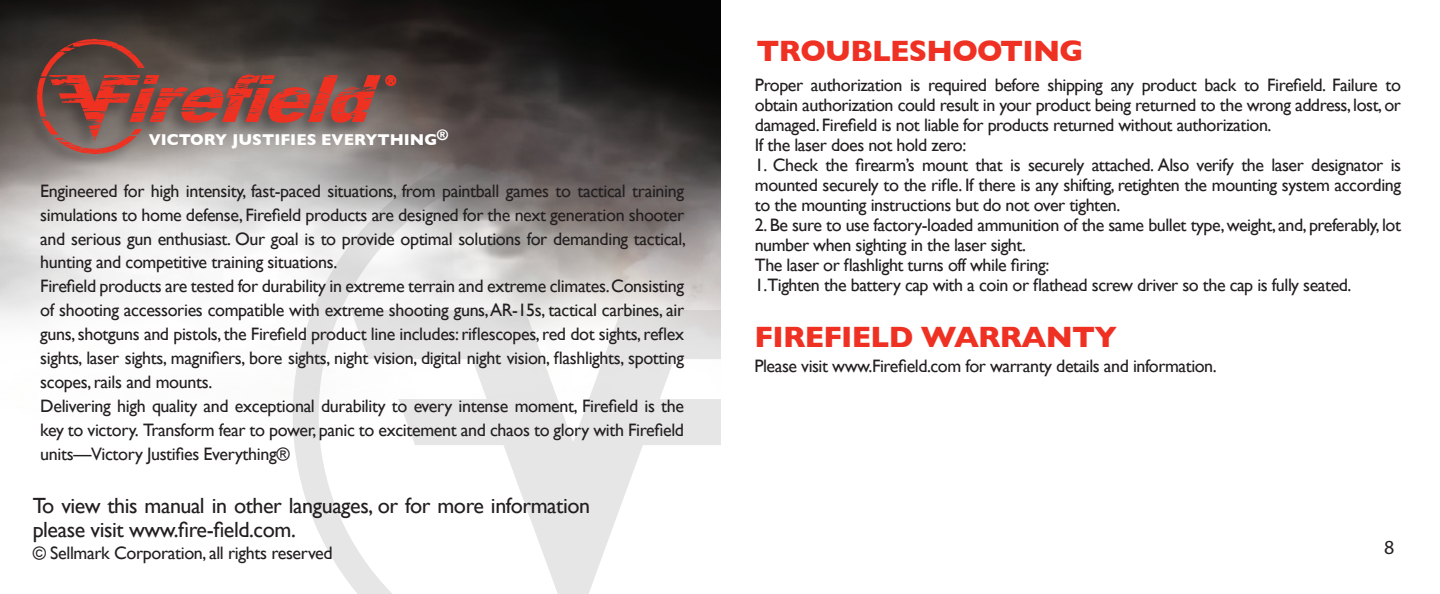
<style>
.page{position:relative;width:1440px;height:594px;background:#fff}
.page>*{position:absolute;margin:0;border:0;box-sizing:border-box;transform-origin:0 0}
.t1{font:700 30px "Gill Sans";letter-spacing:-.025em;color:#ef3124}
.t2{font:22px/24px "Gill Sans";letter-spacing:-.02em;color:#231f20}
.t3{font:20px "Myriad Pro";color:#231f20}
.t4{font:18px/24px "Gill Sans";letter-spacing:-.02em;color:#231f20}
.t5{font:700 16px "Gill Sans";color:#fff}
.t6{font:800 13.6px "Gill Sans";color:#ef3122}
</style>
<div class="page">
<svg style="left:351px;top:538px;width:258px;height:56px"></svg>
<img style="left:0;top:0;width:720px;height:538px">
<div style="left:19px;top:34px;width:380px;height:136px;background:#231f20;opacity:.5"></div>
<svg style="left:37px;top:39px;width:359px;height:115px;background:#82554f"></svg>
<p class="t6" style="left:386px;top:72px;width:11px">®</p>
<p class="t5" style="left:149px;top:127px;width:301px">VICTORY JUSTIFIES EVERYTHING<sup>®</sup></p>
<p class="t4" style="left:40px;top:178px;width:647px">Engineered for high intensity, fast-paced situations, from paintball games to tactical training simulations to home defense, Firefield products are designed for the next generation shooter and serious gun enthusiast. Our goal is to provide optimal solutions for demanding tactical, hunting and competitive training situations.<br>Firefield products are tested for durability in extreme terrain and extreme climates. Consisting of shooting accessories compatible with extreme shooting guns, AR-15s, tactical carbines, air guns, shotguns and pistols, the Firefield product line includes: riflescopes, red dot sights, reflex sights, laser sights, magnifiers, bore sights, night vision, digital night vision, flashlights, spotting scopes, rails and mounts.<br>Delivering high quality and exceptional durability to every intense moment, Firefield is the key to victory. Transform fear to power, panic to excitement and chaos to glory with Firefield units—Victory Justifies Everything®</p>
<p class="t2" style="left:33px;top:494px;width:559px">To view this manual in other languages, or for more information please visit www.fire-field.com.</p>
<p class="t4" style="left:33px;top:541px;width:302px">© Sellmark Corporation, all rights reserved</p>
<h1 class="t1" style="left:756px;top:27px;width:329px">TROUBLESHOOTING</h1>
<p class="t4" style="left:755px;top:75px;width:648px;line-height:20px">Proper authorization is required before shipping any product back to Firefield. Failure to obtain authorization could result in your product being returned to the wrong address, lost, or damaged. Firefield is not liable for products returned without authorization.<br>If the laser does not hold zero:</p>
<p class="t4" style="left:755px;top:155px;width:648px;line-height:20px;text-align:justify">1. Check the firearm’s mount that is securely attached. Also verify the laser designator is mounted securely to the rifle. If there is any shifting, retighten the mounting system according to the mounting instructions but do not over tighten.</p>
<p class="t4" style="left:755px;top:215px;width:648px;line-height:20px">2. Be sure to use factory-loaded ammunition of the same bullet type, weight, and, preferably, lot number when sighting in the laser sight.<br>The laser or flashlight turns off while firing:<br>1.Tighten the battery cap with a coin or flathead screw driver so the cap is fully seated.</p>
<h1 class="t1" style="left:755px;top:313px;width:364px">FIREFIELD WARRANTY</h1>
<p class="t4" style="left:754px;top:354px;width:464px">Please visit www.Firefield.com for warranty details and information.</p>
<p class="t3" style="left:1384px;top:535px;width:12px">8</p>
</div>
